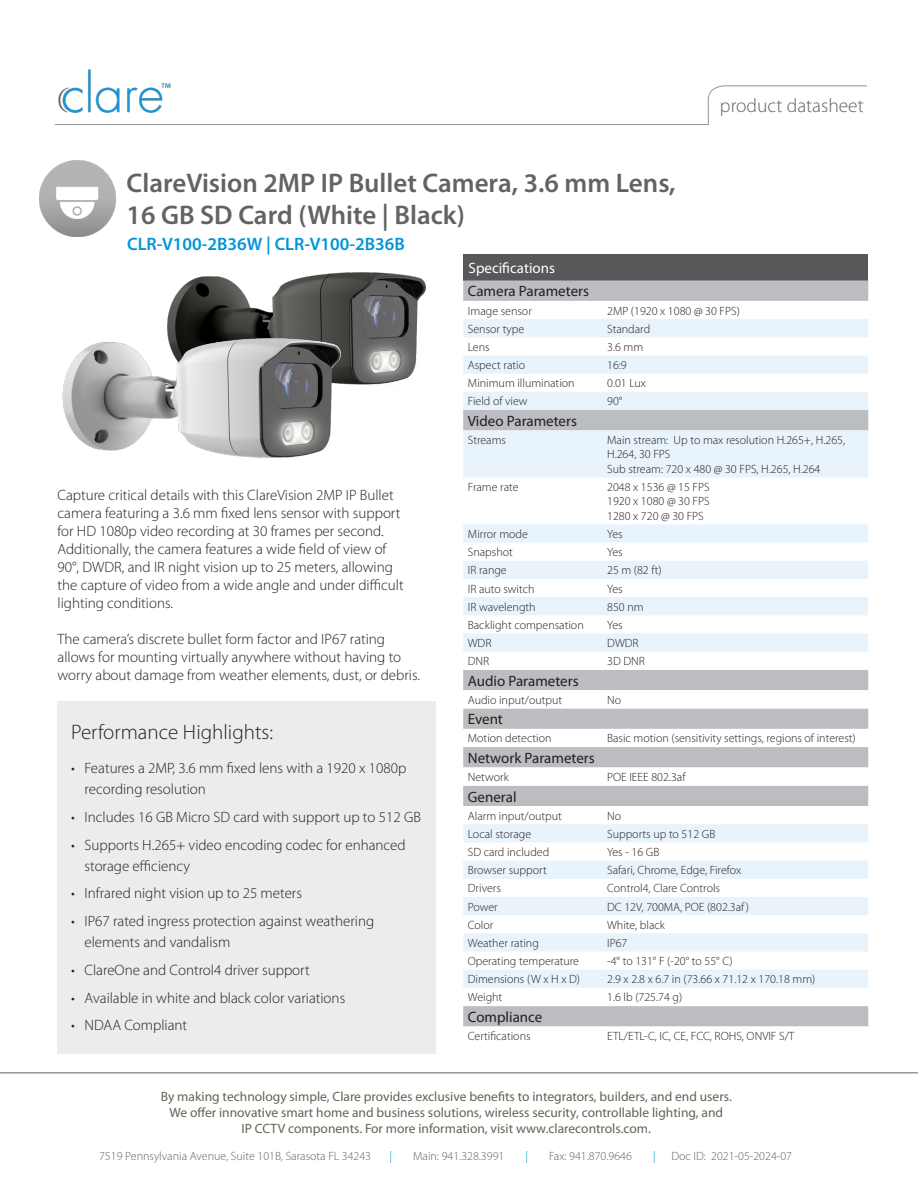
<style>
.page{position:relative;width:918px;height:1188px;background:#fff}
.page>*{position:absolute;margin:0;border:0;box-sizing:border-box;transform-origin:0 0}
.t1{font:600 27px "Myriad Pro";color:#636366}
.t2{font:300 21px "Myriad Pro";color:#231f20}
.t3{font:300 19.5px "Myriad Pro";color:#636366}
.t4{font:600 18px "Myriad Pro";color:#0095d9}
.t5{font:300 15px/18px "Myriad Pro";color:#231f20}
.t6{font:15px "Myriad Pro";color:#231f20}
.Table_Body__black{font:15px "Myriad Pro";color:#fff}
.t7{font:13.5px "Myriad Pro";color:#636354}
.Table_Body__black-2{font:300 12px/14.4px "Myriad Pro";color:#231f20}
.t8{font:300 12px "Myriad Pro";color:#636354}
.t9{font:300 12px "Myriad Pro";color:#0095d9}
</style>
<div class="page">
<hr style="left:0;top:1072px;width:918px;height:1px;background:#636354">
<img style="left:40px;top:161px;width:76px;height:75px">
<hr style="left:55px;top:124px;width:654px;height:1px;background:#939598">
<svg style="left:708px;top:85px;width:159px;height:40px"></svg>
<img style="left:58px;top:69px;width:113px;height:44px">
<div style="left:463px;top:254px;width:405px;height:27px;background:#57585a"></div>
<div style="left:463px;top:281px;width:405px;height:20px;background:#bcbdc0"></div>
<svg style="left:463px;top:1006px;width:405px;height:21px;background:#bebfc2"></svg>
<svg style="left:463px;top:319px;width:405px;height:669px"></svg>
<div style="left:58px;top:702px;width:378px;height:352px;background:#ececee"></div>
<img style="left:167px;top:272px;width:258px;height:113px">
<img style="left:62px;top:326px;width:285px;height:132px">
<p class="t1" style="left:127px;top:166px;width:551px">ClareVision 2MP IP Bullet Camera, 3.6 mm Lens,</p>
<p class="t1" style="left:127px;top:198px;width:340px">16 GB SD Card (White | Black)</p>
<p class="t4" style="left:127px;top:232px;width:279px">CLR-V100-2B36W | CLR-V100-2B36B</p>
<p class="t3" style="left:720px;top:94px;width:145px">product datasheet</p>
<p class="t5" style="left:58px;top:486px;width:348px">Capture critical details with this ClareVision 2MP IP Bullet camera featuring a 3.6 mm fixed lens sensor with support for HD 1080p video recording at 30 frames per second.<br>Additionally, the camera features a wide field of view of 90°, DWDR, and IR night vision up to 25 meters, allowing the capture of video from a wide angle and under difficult lighting conditions.</p>
<p class="t5" style="left:58px;top:630px;width:364px">The camera’s discrete bullet form factor and IP67 rating allows for mounting virtually anywhere without having to worry about damage from weather elements, dust, or debris.</p>
<p class="t2" style="left:71px;top:719px;width:203px">Performance Highlights:</p>
<p class="t5" style="left:85px;top:757px;width:323px;line-height:21px;text-indent:-14px">• Features a 2MP, 3.6 mm fixed lens with a 1920 x 1080p recording resolution</p>
<p class="t5" style="left:71px;top:808px;width:351px">• Includes 16 GB Micro SD card with support up to 512 GB</p>
<p class="t5" style="left:85px;top:834px;width:323px;line-height:21px;text-indent:-14px">• Supports H.265+ video encoding codec for enhanced storage efficiency</p>
<p class="t5" style="left:71px;top:884px;width:232px">• Infrared night vision up to 25 meters</p>
<p class="t5" style="left:85px;top:910px;width:291px;line-height:21px;text-indent:-14px">• IP67 rated ingress protection against weathering elements and vandalism</p>
<p class="t5" style="left:71px;top:961px;width:240px">• ClareOne and Control4 driver support</p>
<p class="t5" style="left:71px;top:988px;width:276px">• Available in white and black color variations</p>
<p class="t5" style="left:71px;top:1016px;width:118px">• NDAA Compliant</p>
<p class="Table_Body__black" style="left:469px;top:258px;width:88px">Specifications</p>
<p class="t6" style="left:468px;top:282px;width:123px">Camera Parameters</p>
<p class="Table_Body__black-2" style="left:468px;top:303px;width:66px">Image sensor</p>
<p class="Table_Body__black-2" style="left:607px;top:303px;width:134px">2MP (1920 x 1080 @ 30 FPS)</p>
<p class="Table_Body__black-2" style="left:468px;top:321px;width:58px">Sensor type</p>
<p class="Table_Body__black-2" style="left:607px;top:321px;width:45px">Standard</p>
<p class="Table_Body__black-2" style="left:468px;top:340px;width:23px">Lens</p>
<p class="Table_Body__black-2" style="left:607px;top:340px;width:38px">3.6 mm</p>
<p class="Table_Body__black-2" style="left:468px;top:358px;width:59px">Aspect ratio</p>
<p class="Table_Body__black-2" style="left:607px;top:358px;width:21px">16:9</p>
<p class="Table_Body__black-2" style="left:468px;top:376px;width:108px">Minimum illumination</p>
<p class="Table_Body__black-2" style="left:607px;top:376px;width:40px">0.01 Lux</p>
<p class="Table_Body__black-2" style="left:468px;top:394px;width:61px">Field of view</p>
<p class="Table_Body__black-2" style="left:607px;top:394px;width:17px">90°</p>
<p class="t6" style="left:468px;top:412px;width:111px">Video Parameters</p>
<p class="Table_Body__black-2" style="left:468px;top:433px;width:40px">Streams</p>
<p class="Table_Body__black-2" style="left:607px;top:433px;width:239px">Main stream: Up to max resolution H.265+, H.265,<br>H.264, 30 FPS<br>Sub stream: 720 x 480 @ 30 FPS, H.265, H.264</p>
<p class="Table_Body__black-2" style="left:468px;top:480px;width:52px">Frame rate</p>
<p class="Table_Body__black-2" style="left:607px;top:480px;width:104px">2048 x 1536 @ 15 FPS<br>1920 x 1080 @ 30 FPS</p>
<p class="Table_Body__black-2" style="left:607px;top:509px;width:98px">1280 x 720 @ 30 FPS</p>
<p class="Table_Body__black-2" style="left:468px;top:527px;width:62px">Mirror mode</p>
<p class="Table_Body__black-2" style="left:607px;top:527px;width:17px">Yes</p>
<p class="Table_Body__black-2" style="left:468px;top:545px;width:47px">Snapshot</p>
<p class="Table_Body__black-2" style="left:607px;top:545px;width:17px">Yes</p>
<p class="Table_Body__black-2" style="left:468px;top:563px;width:40px">IR range</p>
<p class="Table_Body__black-2" style="left:607px;top:563px;width:56px">25 m (82 ft)</p>
<p class="Table_Body__black-2" style="left:468px;top:581px;width:68px">IR auto switch</p>
<p class="Table_Body__black-2" style="left:607px;top:581px;width:17px">Yes</p>
<p class="Table_Body__black-2" style="left:468px;top:599px;width:69px">IR wavelength</p>
<p class="Table_Body__black-2" style="left:607px;top:599px;width:38px">850 nm</p>
<p class="Table_Body__black-2" style="left:468px;top:618px;width:117px">Backlight compensation</p>
<p class="Table_Body__black-2" style="left:607px;top:618px;width:17px">Yes</p>
<p class="Table_Body__black-2" style="left:468px;top:636px;width:25px">WDR</p>
<p class="Table_Body__black-2" style="left:607px;top:636px;width:33px">DWDR</p>
<p class="Table_Body__black-2" style="left:468px;top:654px;width:23px">DNR</p>
<p class="Table_Body__black-2" style="left:607px;top:654px;width:39px">3D DNR</p>
<p class="t6" style="left:468px;top:671px;width:112px">Audio Parameters</p>
<p class="Table_Body__black-2" style="left:468px;top:693px;width:96px">Audio input/output</p>
<p class="Table_Body__black-2" style="left:607px;top:693px;width:16px">No</p>
<p class="t6" style="left:468px;top:710px;width:37px">Event</p>
<p class="Table_Body__black-2" style="left:468px;top:731px;width:85px">Motion detection</p>
<p class="Table_Body__black-2" style="left:607px;top:731px;width:250px">Basic motion (sensitivity settings, regions of interest)</p>
<p class="t6" style="left:468px;top:749px;width:128px">Network Parameters</p>
<p class="Table_Body__black-2" style="left:468px;top:770px;width:42px">Network</p>
<p class="Table_Body__black-2" style="left:607px;top:770px;width:80px">POE IEEE 802.3af</p>
<p class="t6" style="left:468px;top:787px;width:50px">General</p>
<p class="Table_Body__black-2" style="left:468px;top:808px;width:96px">Alarm input/output</p>
<p class="Table_Body__black-2" style="left:607px;top:808px;width:16px">No</p>
<p class="Table_Body__black-2" style="left:468px;top:827px;width:65px">Local storage</p>
<p class="Table_Body__black-2" style="left:607px;top:827px;width:110px">Supports up to 512 GB</p>
<p class="Table_Body__black-2" style="left:468px;top:845px;width:83px">SD card included</p>
<p class="Table_Body__black-2" style="left:607px;top:845px;width:54px">Yes - 16 GB</p>
<p class="Table_Body__black-2" style="left:468px;top:863px;width:80px">Browser support</p>
<p class="Table_Body__black-2" style="left:607px;top:863px;width:136px">Safari, Chrome, Edge, Firefox</p>
<p class="Table_Body__black-2" style="left:468px;top:881px;width:35px">Drivers</p>
<p class="Table_Body__black-2" style="left:607px;top:881px;width:114px">Control4, Clare Controls</p>
<p class="Table_Body__black-2" style="left:468px;top:899px;width:31px">Power</p>
<p class="Table_Body__black-2" style="left:607px;top:899px;width:143px">DC 12V, 700MA, POE (802.3af )</p>
<p class="Table_Body__black-2" style="left:468px;top:917px;width:27px">Color</p>
<p class="Table_Body__black-2" style="left:607px;top:917px;width:59px">White, black</p>
<p class="Table_Body__black-2" style="left:468px;top:936px;width:73px">Weather rating</p>
<p class="Table_Body__black-2" style="left:607px;top:936px;width:22px">IP67</p>
<p class="Table_Body__black-2" style="left:468px;top:954px;width:113px">Operating temperature</p>
<p class="Table_Body__black-2" style="left:607px;top:954px;width:127px">-4° to 131° F (-20° to 55° C)</p>
<p class="Table_Body__black-2" style="left:468px;top:972px;width:114px">Dimensions (W x H x D)</p>
<p class="Table_Body__black-2" style="left:607px;top:972px;width:210px">2.9 x 2.8 x 6.7 in (73.66 x 71.12 x 170.18 mm)</p>
<p class="Table_Body__black-2" style="left:468px;top:990px;width:36px">Weight</p>
<p class="Table_Body__black-2" style="left:607px;top:990px;width:77px">1.6 lb (725.74 g)</p>
<p class="t6" style="left:468px;top:1008px;width:76px">Compliance</p>
<p class="Table_Body__black-2" style="left:468px;top:1029px;width:64px">Certifications</p>
<p class="Table_Body__black-2" style="left:607px;top:1029px;width:189px">ETL/ETL-C, IC, CE, FCC, ROHS, ONVIF S/T</p>
<p class="t7" style="left:161px;top:1088px;width:573px">By making technology simple, Clare provides exclusive benefits to integrators, builders, and end users.</p>
<p class="t7" style="left:169px;top:1104px;width:555px">We offer innovative smart home and business solutions, wireless security, controllable lighting, and</p>
<p class="t7" style="left:242px;top:1121px;width:411px">IP CCTV components. For more information, visit www.clarecontrols.com.</p>
<p class="t8" style="left:99px;top:1149px;width:274px">7519 Pennsylvania Avenue, Suite 101B, Sarasota FL 34243</p>
<p class="t9" style="left:390px;top:1149px;width:4px">|</p>
<p class="t8" style="left:413px;top:1149px;width:93px">Main: 941.328.3991</p>
<p class="t9" style="left:525px;top:1149px;width:4px">|</p>
<p class="t8" style="left:549px;top:1149px;width:85px">Fax: 941.870.9646</p>
<p class="t9" style="left:653px;top:1149px;width:4px">|</p>
<p class="t8" style="left:671px;top:1149px;width:122px">Doc ID: 2021-05-2024-07</p>
</div>
